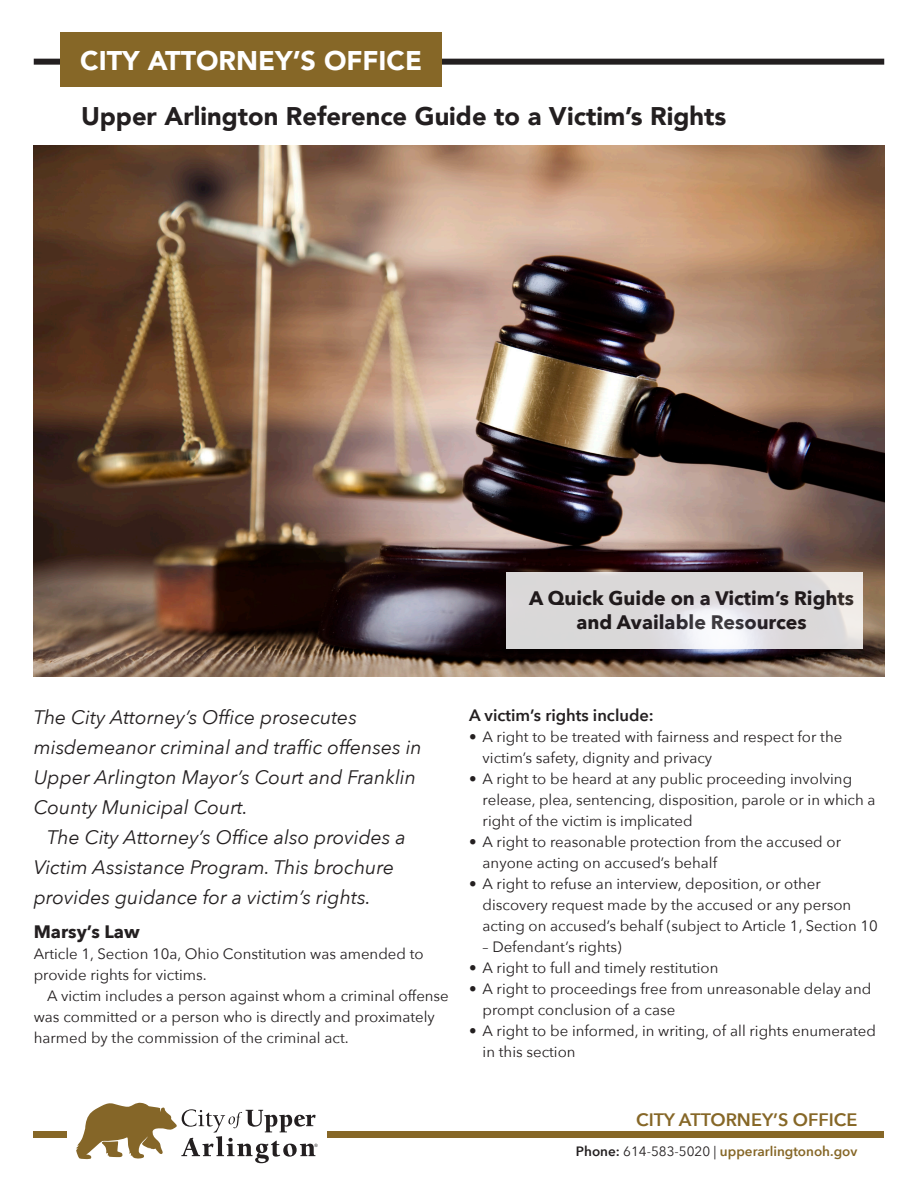
<style>
.page{position:relative;width:918px;height:1188px;background:#fff}
.page>*{position:absolute;margin:0;border:0;box-sizing:border-box;transform-origin:0 0}
.t1{font:900 27px "Avenir";color:#fff}
.Title_17pt{font:900 25.5px "Avenir";color:#231f20}
.Body_itallics{font:italic 19.5px/30px "Avenir Next";color:#231f20}
.t2{font:700 19.5px/23.4px "Avenir Next";color:#231f20;text-align:center}
.t3{font:600 18px "Avenir Next";color:#866727}
.Body_Head_12pt{font:700 18px "Avenir Next";color:#231f20}
.Body_SubHead_11pt{font:600 16.5px "Avenir Next";color:#231f20}
.Body{font:15px/21px "Avenir Next";color:#231f20}
.t4{font:600 13.5px "Avenir Next";color:#866727}
.s1{color:#231f20}
.s2{font-weight:400;color:#231f20}
</style>
<div class="page">
<div style="left:34px;top:59px;width:850px;height:6px;background:#231f20"></div>
<img style="left:34px;top:146px;width:850px;height:530px">
<div style="left:34px;top:1131px;width:850px;height:6px;background:#866727"></div>
<div style="left:68px;top:1089px;width:259px;height:89px;background:#fff"></div>
<svg style="left:76px;top:1103px;width:242px;height:60px"></svg>
<svg style="left:507px;top:572px;width:356px;height:77px;fill:#dad8d9"></svg>
<div style="left:61px;top:32px;width:381px;height:55px;background:#866727"></div>
<p class="t1" style="left:80px;top:37px;width:343px">CITY ATTORNEY’S OFFICE</p>
<p class="Title_17pt" style="left:81px;top:94px;width:647px">Upper Arlington Reference Guide to a Victim’s Rights</p>
<h3 class="t2" style="left:529px;top:587px;width:326px">A Quick Guide on a Victim’s Rights and Available Resources</h3>
<p class="Body_itallics" style="left:34px;top:701px;width:390px">The City Attorney’s Office prosecutes misdemeanor criminal and traffic offenses in Upper Arlington Mayor’s Court and Franklin County Municipal Court.</p>
<p class="Body_itallics" style="left:34px;top:821px;width:374px;text-indent:13px">The City Attorney’s Office also provides a<br>Victim Assistance Program. This brochure provides guidance for a victim’s rights.</p>
<p class="Body_Head_12pt" style="left:34px;top:916px;width:108px">Marsy’s Law</p>
<p class="Body" style="left:34px;top:943px;width:391px">Article 1, Section 10a, Ohio Constitution was amended to provide rights for victims.</p>
<p class="Body" style="left:34px;top:985px;width:417px;text-indent:14px">A victim includes a person against whom a criminal offense was committed or a person who is directly and proximately harmed by the commission of the criminal act.</p>
<p class="Body_SubHead_11pt" style="left:469px;top:701px;width:186px">A victim’s rights include:</p>
<p class="Body" style="left:483px;top:725px;width:361px;text-indent:-14px">• A right to be treated with fairness and respect for the victim’s safety, dignity and privacy</p>
<p class="Body" style="left:483px;top:767px;width:394px;text-indent:-14px">• A right to be heard at any public proceeding involving release, plea, sentencing, disposition, parole or in which a right of the victim is implicated</p>
<p class="Body" style="left:483px;top:830px;width:360px;text-indent:-14px">• A right to reasonable protection from the accused or anyone acting on accused’s behalf</p>
<p class="Body" style="left:483px;top:872px;width:397px;text-indent:-14px">• A right to refuse an interview, deposition, or other discovery request made by the accused or any person acting on accused’s behalf (subject to Article 1, Section 10</p>
<p class="Body" style="left:483px;top:935px;width:141px">– Defendant’s rights)</p>
<p class="Body" style="left:469px;top:956px;width:251px">• A right to full and timely restitution</p>
<p class="Body" style="left:483px;top:977px;width:390px;text-indent:-14px">• A right to proceedings free from unreasonable delay and prompt conclusion of a case</p>
<p class="Body" style="left:483px;top:1019px;width:395px;text-indent:-14px">• A right to be informed, in writing, of all rights enumerated in this section</p>
<p class="t3" style="left:636px;top:1104px;width:223px">CITY ATTORNEY’S OFFICE</p>
<p class="t4" style="left:576px;top:1140px;width:283px"><span class="s1">Phone:</span> <span class="s2">614-583-5020 |</span> upperarlingtonoh.gov</p>
</div>
